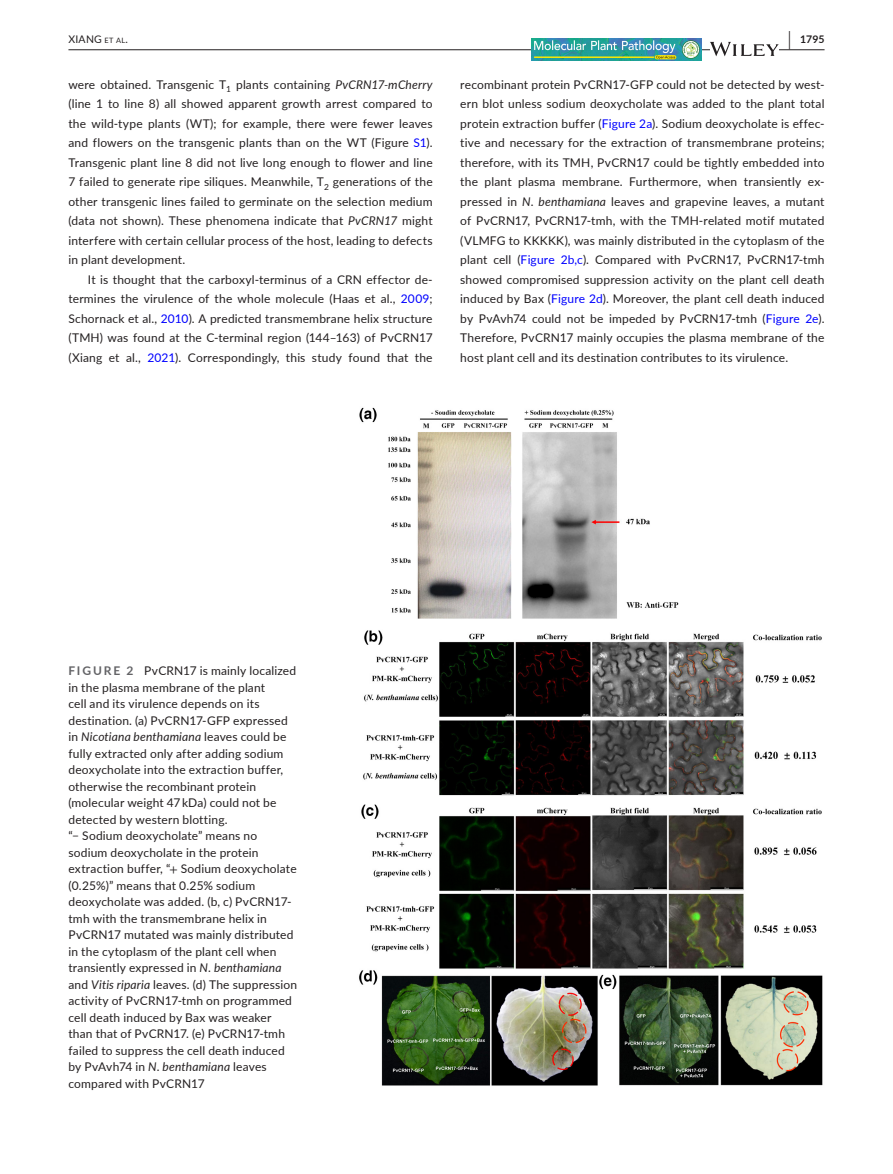
<style>
.page{position:relative;width:893px;height:1174px;background:#fff}
.page>*{position:absolute;margin:0;border:0;box-sizing:border-box;transform-origin:0 0}
.t1{font:12px/19.5px "Lato";letter-spacing:.015em;color:#231f20;text-align:justify}
.t2{font:10.5px "Lato";letter-spacing:.025em;color:#231f20}
.t3{font:700 10.5px "Lato";color:#231f20}
.s1{font-size:7.35px}
.s2{font-size:19.5px}
.s3{font-style:italic}
.s4{color:#00f}
.s5{font-weight:700;color:#636366}
.s6{font-family:"STIX"}
</style>
<div class="page">
<hr style="left:68px;top:49px;width:756px;height:1px;background:#231f20">
<img style="left:531px;top:38px;width:170px;height:22px">
<svg style="left:710px;top:42px;width:69px;height:14px"></svg>
<img style="left:359px;top:407px;width:464px;height:679px">
<p class="t2" style="left:68px;top:31px;width:61px">XIANG <span class="s1">et al</span>.</p>
<p class="t3" style="left:789px;top:31px;width:37px"><span class="s2">|</span> 1795</p>
<p class="t1" style="left:68px;top:74px;width:366px">were obtained. Transgenic T<sub>1</sub> plants containing <span class="s3">PvCRN17-mCherry </span>(line 1 to line 8) all showed apparent growth arrest compared to the wild-type plants (WT); for example, there were fewer leaves and flowers on the transgenic plants than on the WT (Figure <span class="s4">S1</span>).<br>Transgenic plant line 8 did not live long enough to flower and line 7 failed to generate ripe siliques. Meanwhile, T<sub>2</sub> generations of the other transgenic lines failed to germinate on the selection medium (data not shown). These phenomena indicate that <span class="s3">PvCRN17</span> might interfere with certain cellular process of the host, leading to defects in plant development.</p>
<p class="t1" style="left:68px;top:269px;width:366px;text-indent:20px">It is thought that the carboxyl-terminus of a CRN effector de&shy;termines the virulence of the whole molecule (Haas et al., <span class="s4">2009</span>; Schornack et al., <span class="s4">2010</span>). A predicted transmembrane helix structure (TMH) was found at the C-terminal region (144–163) of PvCRN17 (Xiang et al., <span class="s4">2021</span>). Correspondingly, this study found that the</p>
<p class="t1" style="left:460px;top:74px;width:366px">recombinant protein PvCRN17-GFP could not be detected by west&shy;ern blot unless sodium deoxycholate was added to the plant total protein extraction buffer (<span class="s4">Figure 2a</span>). Sodium deoxycholate is effec&shy;tive and necessary for the extraction of transmembrane proteins; therefore, with its TMH, PvCRN17 could be tightly embedded into the plant plasma membrane. Furthermore, when transiently ex&shy;pressed in <span class="s3">N. benthamiana</span> leaves and grapevine leaves, a mutant of PvCRN17, PvCRN17-tmh, with the TMH-related motif mutated (VLMFG to KKKKK), was mainly distributed in the cytoplasm of the plant cell (<span class="s4">Figure 2b,c</span>). Compared with PvCRN17, PvCRN17-tmh showed compromised suppression activity on the plant cell death induced by Bax (<span class="s4">Figure 2d</span>). Moreover, the plant cell death induced by PvAvh74 could not be impeded by PvCRN17-tmh (<span class="s4">Figure 2e</span>).<br>Therefore, PvCRN17 mainly occupies the plasma membrane of the host plant cell and its destination contributes to its virulence.</p>
<p class="t1" style="left:68px;top:662px;width:230px;line-height:16.5px;text-align:left"><span class="s5">FIGURE 2</span> PvCRN17 is mainly localized in the plasma membrane of the plant<br>cell and its virulence depends on its destination. (a) PvCRN17-GFP expressed in <span class="s3">Nicotiana benthamiana</span> leaves could be fully extracted only after adding sodium deoxycholate into the extraction buffer, otherwise the recombinant protein (molecular weight 47 kDa) could not be detected by western blotting.<br>“− Sodium deoxycholate” means no sodium deoxycholate in the protein extraction buffer, “<span class="s6">+</span> Sodium deoxycholate (0.25%)” means that 0.25% sodium deoxycholate was added. (b, c) PvCRN17- tmh with the transmembrane helix in PvCRN17 mutated was mainly distributed in the cytoplasm of the plant cell when transiently expressed in <span class="s3">N. benthamiana </span>and <span class="s3">Vitis riparia</span> leaves. (d) The suppression activity of PvCRN17-tmh on programmed cell death induced by Bax was weaker than that of PvCRN17. (e) PvCRN17-tmh failed to suppress the cell death induced by PvAvh74 in <span class="s3">N. benthamiana</span> leaves compared with PvCRN17</p>
</div>
